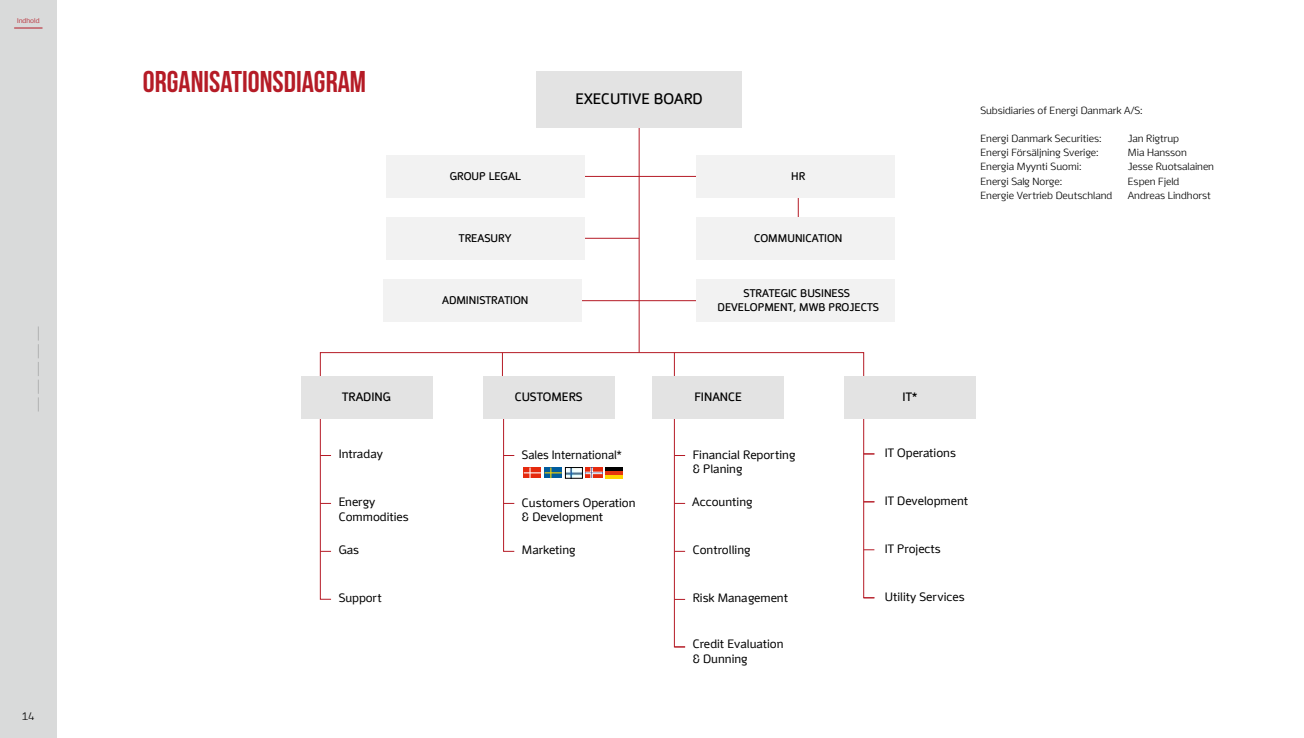
<style>
.page{position:relative;width:1304px;height:738px;background:#fff}
.page>*{position:absolute;margin:0;border:0;box-sizing:border-box;transform-origin:0 0}
.t1{font:30px "Bebas Neue";color:#b51b26}
.t2{font:700 15.4px "Energi";color:#000}
.t3{font:12.3px/14.8px "Energi";color:#000}
.t4{font:700 12.3px "Energi";color:#000}
.t5{font:12.3px "Energi";color:#000;scale:.96 1}
.t6{font:700 11.3px/13.9px "Energi";color:#000;text-align:center}
.t7{font:300 11px "Energi";color:#000}
.t8{font:300 10.5px "Energi";color:#000}
.t9{font:300 7px "Energi";color:#b51b26}
</style>
<div class="page">
<hr style="left:639px;top:115px;width:1px;height:237px;background:#b51b26">
<hr style="left:552px;top:237px;width:87px;height:1px;background:#b51b26">
<hr style="left:798px;top:192px;width:1px;height:39px;background:#b51b26">
<hr style="left:577px;top:176px;width:125px;height:1px;background:#b51b26">
<hr style="left:577px;top:300px;width:125px;height:1px;background:#b51b26">
<div style="left:320px;top:352px;width:544px;height:42px;border:1px solid #b51b26"></div>
<hr style="left:502px;top:352px;width:1px;height:42px;background:#b51b26">
<svg style="left:319px;top:418px;width:13px;height:181px"></svg>
<svg style="left:503px;top:418px;width:12px;height:134px"></svg>
<svg style="left:673px;top:352px;width:13px;height:295px"></svg>
<svg style="left:863px;top:418px;width:12px;height:180px"></svg>
<div style="left:537px;top:71px;width:205px;height:56px;background:#e3e3e3"></div>
<div style="left:696px;top:217px;width:199px;height:42px;background:#f2f2f2"></div>
<div style="left:386px;top:217px;width:198px;height:42px;background:#f2f2f2"></div>
<div style="left:696px;top:155px;width:199px;height:42px;background:#f2f2f2"></div>
<div style="left:386px;top:155px;width:198px;height:42px;background:#f2f2f2"></div>
<div style="left:696px;top:279px;width:199px;height:43px;background:#f2f2f2"></div>
<div style="left:383px;top:279px;width:199px;height:43px;background:#f2f2f2"></div>
<div style="left:301px;top:375px;width:131px;height:43px;background:#e3e3e3"></div>
<div style="left:653px;top:375px;width:131px;height:43px;background:#e3e3e3"></div>
<div style="left:844px;top:375px;width:131px;height:43px;background:#e3e3e3"></div>
<div style="left:483px;top:375px;width:131px;height:43px;background:#e3e3e3"></div>
<svg style="left:585px;top:467px;width:21px;height:11px"></svg>
<svg style="left:524px;top:467px;width:38px;height:11px"></svg>
<hr style="left:606px;top:467px;width:17px;height:4px;background:#000">
<hr style="left:606px;top:471px;width:17px;height:3px;background:#e6360f">
<svg style="left:606px;top:474px;width:17px;height:4px"></svg>
<img style="left:567px;top:469px;width:13px;height:7px">
<div style="left:565px;top:467px;width:17px;height:11px;border:1px solid #000"></div>
<div style="left:0;top:0;width:57px;height:737px;background:#d9dada"></div>
<svg style="left:38px;top:327px;width:1px;height:83px"></svg>
<svg style="left:14px;top:27px;width:29px;height:1px"></svg>
<p class="t9" style="left:17px;top:17px;width:24px">Indhold</p>
<p class="t7" style="left:22px;top:710px;width:14px">14</p>
<h1 class="t1" style="left:143px;top:65px;width:225px">ORGANISATIONSDIAGRAM</h1>
<p class="t6" style="left:450px;top:169px;width:72px">GROUP LEGAL</p>
<p class="t6" style="left:459px;top:231px;width:54px">TREASURY</p>
<p class="t2" style="left:576px;top:90px;width:129px">EXECUTIVE BOARD</p>
<p class="t6" style="left:791px;top:169px;width:16px">HR</p>
<p class="t6" style="left:754px;top:231px;width:90px">COMMUNICATION</p>
<p class="t6" style="left:442px;top:293px;width:88px">ADMINISTRATION</p>
<p class="t6" style="left:718px;top:286px;width:163px">STRATEGIC BUSINESS<br>DEVELOPMENT, MWB PROJECTS</p>
<p class="t8" style="left:980px;top:104px;width:164px">Subsidiaries of Energi Danmark A/S:</p>
<p class="t8" style="left:980px;top:133px;width:123px">Energi Danmark Securities:</p>
<p class="t8" style="left:1128px;top:133px;width:53px">Jan Rigtrup</p>
<p class="t8" style="left:980px;top:147px;width:120px">Energi Försäljning Sverige:</p>
<p class="t8" style="left:1128px;top:147px;width:61px">Mia Hansson</p>
<p class="t8" style="left:980px;top:161px;width:103px">Energia Myynti Suomi:</p>
<p class="t8" style="left:1128px;top:161px;width:88px">Jesse Ruotsalainen</p>
<p class="t8" style="left:980px;top:175px;width:83px">Energi Salg Norge:</p>
<p class="t8" style="left:1128px;top:175px;width:53px">Espen Fjeld</p>
<p class="t8" style="left:980px;top:189px;width:133px">Energie Vertrieb Deutschland</p>
<p class="t8" style="left:1128px;top:189px;width:85px">Andreas Lindhorst</p>
<p class="t4" style="left:342px;top:389px;width:50px">TRADING</p>
<p class="t4" style="left:515px;top:389px;width:69px">CUSTOMERS</p>
<p class="t4" style="left:694px;top:389px;width:49px">FINANCE</p>
<p class="t4" style="left:903px;top:389px;width:16px">IT*</p>
<p class="t3" style="left:339px;top:446px;width:46px">Intraday</p>
<p class="t3" style="left:339px;top:494px;width:72px">Energy<br>Commodities</p>
<p class="t3" style="left:339px;top:542px;width:22px">Gas</p>
<p class="t3" style="left:522px;top:542px;width:55px">Marketing</p>
<p class="t3" style="left:339px;top:590px;width:45px">Support</p>
<p class="t5" style="left:522px;top:447px;width:106px">Sales International*</p>
<p class="t3" style="left:522px;top:494px;width:115px">Customers Operation &amp; Development</p>
<p class="t3" style="left:693px;top:447px;width:104px">Financial Reporting &amp; Planing</p>
<p class="t3" style="left:692px;top:494px;width:62px">Accounting</p>
<p class="t3" style="left:693px;top:542px;width:59px">Controlling</p>
<p class="t3" style="left:693px;top:590px;width:97px">Risk Management</p>
<p class="t3" style="left:693px;top:636px;width:92px">Credit Evaluation &amp; Dunning</p>
<p class="t3" style="left:885px;top:445px;width:73px">IT Operations</p>
<p class="t3" style="left:885px;top:493px;width:85px">IT Development</p>
<p class="t3" style="left:885px;top:541px;width:57px">IT Projects</p>
<p class="t3" style="left:885px;top:589px;width:81px">Utility Services</p>
</div>
